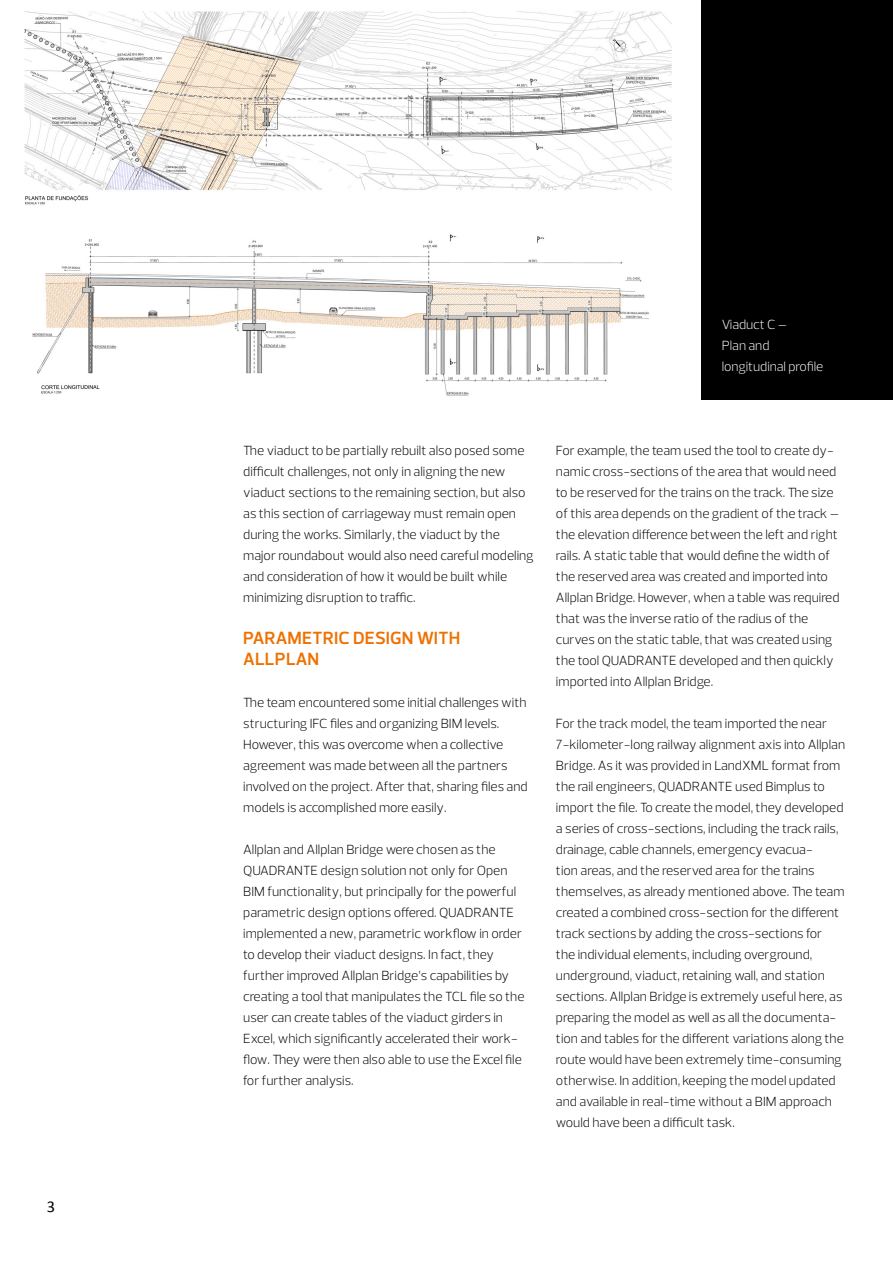
<style>
.page{position:relative;width:893px;height:1263px;background:#fff}
.page>*{position:absolute;margin:0;border:0;box-sizing:border-box;transform-origin:0 0}
.head{font:600 18px/21px "Prelo";letter-spacing:.015em;color:#ee7100}
.t1{font:16.5px "Calibri";color:#000}
.fließtext{font:300 13.5px/21px "Prelo";color:#000}
.fließtext-2{font:300 13.5px/21px "Prelo";letter-spacing:-.005em;color:#fff}
</style>
<div class="page">
<div style="left:702px;top:0;width:191px;height:400px;background:#000"></div>
<img style="left:24px;top:11px;width:648px;height:385px">
<p class="t1" style="left:47px;top:1197px;width:10px">3</p>
<p class="fließtext-2" style="left:722px;top:314px;width:103px">Viaduct C –<br>Plan and longitudinal profile</p>
<p class="fließtext" style="left:243px;top:440px;width:292px">The viaduct to be partially rebuilt also posed some difficult challenges, not only in aligning the new viaduct sections to the remaining section, but also as this section of carriageway must remain open during the works. Similarly, the viaduct by the major roundabout would also need careful modeling and consideration of how it would be built while minimizing disruption to traffic.</p>
<p class="head" style="left:243px;top:628px;width:218px">PARAMETRIC DESIGN WITH<br>ALLPLAN</p>
<p class="fließtext" style="left:243px;top:692px;width:286px">The team encountered some initial challenges with structuring IFC files and organizing BIM levels.<br>However, this was overcome when a collective agreement was made between all the partners involved on the project. After that, sharing files and models is accomplished more easily.</p>
<p class="fließtext" style="left:243px;top:839px;width:283px">Allplan and Allplan Bridge were chosen as the QUADRANTE design solution not only for Open BIM functionality, but principally for the powerful parametric design options offered. QUADRANTE implemented a new, parametric workflow in order to develop their viaduct designs. In fact, they further improved Allplan Bridge’s capabilities by creating a tool that manipulates the TCL file so the user can create tables of the viaduct girders in Excel, which significantly accelerated their work&shy;flow. They were then also able to use the Excel file for further analysis.</p>
<p class="fließtext" style="left:556px;top:440px;width:285px">For example, the team used the tool to create dy&shy;namic cross-sections of the area that would need to be reserved for the trains on the track. The size of this area depends on the gradient of the track – the elevation difference between the left and right rails. A static table that would define the width of the reserved area was created and imported into Allplan Bridge. However, when a table was required that was the inverse ratio of the radius of the curves on the static table, that was created using the tool QUADRANTE developed and then quickly imported into Allplan Bridge.</p>
<p class="fließtext" style="left:556px;top:713px;width:291px">For the track model, the team imported the near 7-kilometer-long railway alignment axis into Allplan Bridge. As it was provided in LandXML format from the rail engineers, QUADRANTE used Bimplus to import the file. To create the model, they developed a series of cross-sections, including the track rails, drainage, cable channels, emergency evacua-<br>tion areas, and the reserved area for the trains themselves, as already mentioned above. The team created a combined cross-section for the different track sections by adding the cross-sections for<br>the individual elements, including overground, underground, viaduct, retaining wall, and station sections. Allplan Bridge is extremely useful here, as preparing the model as well as all the documenta&shy;tion and tables for the different variations along the route would have been extremely time-consuming otherwise. In addition, keeping the model updated and available in real-time without a BIM approach would have been a difficult task.</p>
</div>
